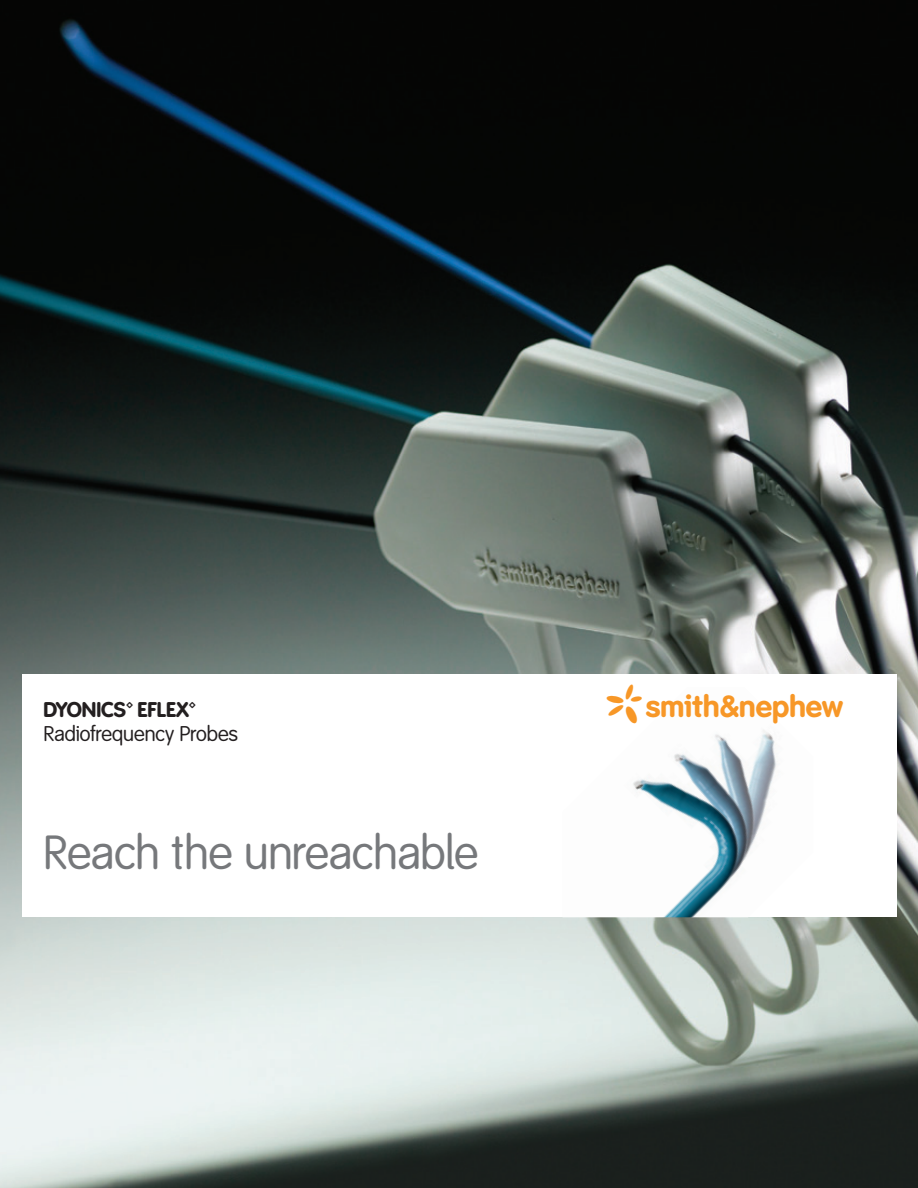
<style>
.page{position:relative;width:918px;height:1188px;background:#fff}
.page>*{position:absolute;margin:0;border:0;box-sizing:border-box;transform-origin:0 0}
.t1{font:47.1px "Smith&Nephew";color:#76787b}
.t2{font:30px "Smith&Nephew Logo";color:#f79727}
.t3{font:21px "Smith&Nephew";color:#231f20}
.t4{font:21px "Smith&Nephew Product";color:#231f20}
</style>
<div class="page">
<img style="left:0;top:0;width:918px;height:1188px">
<div style="left:22px;top:674px;width:874px;height:242px;background:#fff"></div>
<img style="left:562px;top:730px;width:251px;height:187px">
<p class="t4" style="left:44px;top:697px;width:154px">DYONICS™ EFLEX™</p>
<p class="t3" style="left:44px;top:721px;width:196px">Radiofrequency Probes</p>
<h1 class="t1" style="left:43px;top:826px;width:437px">Reach the unreachable</h1>
<h2 class="t2" style="left:607px;top:684px;width:238px">*smith&amp;nephew</h2>
</div>
